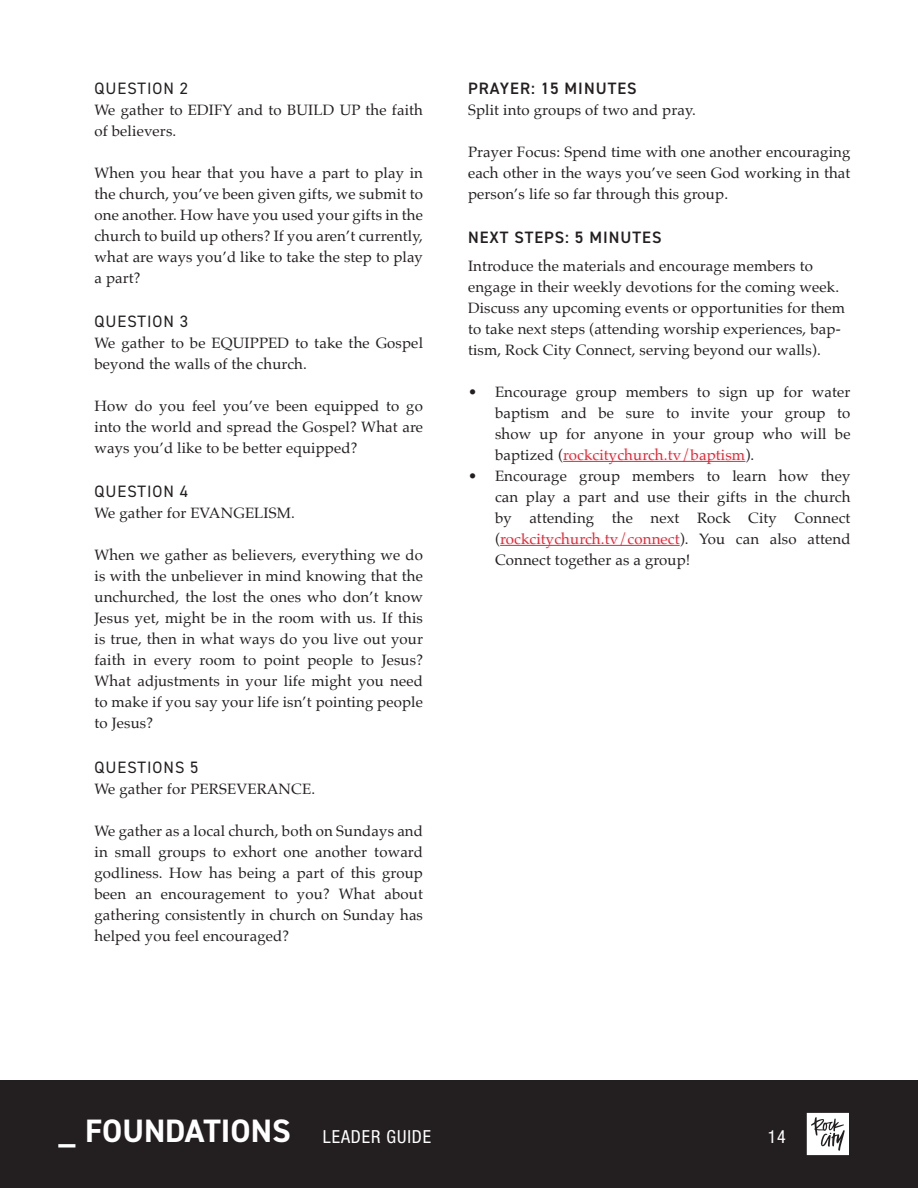
<style>
.page{position:relative;width:918px;height:1188px;background:#fff}
.page>*{position:absolute;margin:0;border:0;box-sizing:border-box;transform-origin:0 0}
.t1{font:700 32.55px "DIN2014";color:#fff}
.t2{font:condensed 18px "Helvetica Neue";color:#fff}
.Questions{font:16.5px "DIN2014";letter-spacing:.06em;color:#231f20}
.Timed_Sections{font:600 16.5px "DIN2014";letter-spacing:.06em;color:#231f20}
.Question_Copy{font:15px/21px "Palatino";letter-spacing:.01em;color:#231f20;text-align:justify}
.Timed_Sections-2{font:15px/21px "Palatino";letter-spacing:.01em;color:#231f20}
.s1{color:#ea2232}
.s2{font-family:"Helvetica Neue";font-weight:400;font-stretch:condensed;font-size:18px}
</style>
<div class="page">
<div style="left:0;top:1080px;width:918px;height:108px;background:#231f20"></div>
<svg style="left:807px;top:1113px;width:42px;height:42px"></svg>
<hr style="left:563px;top:461px;width:182px;height:1px;background:#ea2232">
<hr style="left:500px;top:545px;width:180px;height:1px;background:#ea2232">
<p class="Questions" style="left:95px;top:78px;width:95px">QUESTION 2</p>
<p class="Question_Copy" style="left:94px;top:99px;width:330px">We gather to EDIFY and to BUILD UP the faith of believers.</p>
<p class="Question_Copy" style="left:94px;top:162px;width:330px">When you hear that you have a part to play in the church, you’ve been given gifts, we submit to one another. How have you used your gifts in the church to build up others? If you aren’t currently, what are ways you’d like to take the step to play a part?</p>
<p class="Questions" style="left:95px;top:311px;width:95px">QUESTION 3</p>
<p class="Question_Copy" style="left:94px;top:332px;width:330px">We gather to be EQUIPPED to take the Gospel beyond the walls of the church.</p>
<p class="Question_Copy" style="left:94px;top:395px;width:330px">How do you feel you’ve been equipped to go into the world and spread the Gospel? What are ways you’d like to be better equipped?</p>
<p class="Questions" style="left:95px;top:481px;width:95px">QUESTION 4</p>
<p class="Question_Copy" style="left:94px;top:503px;width:202px">We gather for EVANGELISM.</p>
<p class="Question_Copy" style="left:94px;top:545px;width:330px">When we gather as believers, everything we do is with the unbeliever in mind knowing that the unchurched, the lost the ones who don’t know Jesus yet, might be in the room with us. If this is true, then in what ways do you live out your faith in every room to point people to Jesus?<br>What adjustments in your life might you need to make if you say your life isn’t pointing people to Jesus?</p>
<p class="Questions" style="left:95px;top:757px;width:105px">QUESTIONS 5</p>
<p class="Question_Copy" style="left:94px;top:778px;width:222px">We gather for PERSEVERANCE.</p>
<p class="Question_Copy" style="left:94px;top:820px;width:330px">We gather as a local church, both on Sundays and in small groups to exhort one another toward godliness. How has being a part of this group been an encouragement to you? What about gathering consistently in church on Sunday has helped you feel encouraged?</p>
<p class="Timed_Sections" style="left:468px;top:77px;width:170px">PRAYER: 15 MINUTES</p>
<p class="Question_Copy" style="left:468px;top:99px;width:229px">Split into groups of two and pray.</p>
<p class="Question_Copy" style="left:468px;top:141px;width:384px">Prayer Focus: Spend time with one another encouraging each other in the ways you’ve seen God working in that person’s life so far through this group.</p>
<p class="Timed_Sections" style="left:468px;top:226px;width:195px">NEXT STEPS: 5 MINUTES</p>
<p class="Timed_Sections-2" style="left:468px;top:255px;width:379px">Introduce the materials and encourage members to engage in their weekly devotions for the coming week.<br>Discuss any upcoming events or opportunities for them to take next steps (attending worship experiences, bap&shy;tism, Rock City Connect, serving beyond our walls).</p>
<p class="Question_Copy" style="left:495px;top:381px;width:357px;text-indent:-27px">• Encourage group members to sign up for water baptism and be sure to invite your group to show up for anyone in your group who will be baptized (<span class="s1">rockcitychurch.tv/baptism</span>).</p>
<p class="Question_Copy" style="left:495px;top:465px;width:357px;text-indent:-27px">• Encourage group members to learn how they can play a part and use their gifts in the church by attending the next Rock City Connect (<span class="s1">rockcitychurch.tv/connect</span>). You can also attend Connect together as a group!</p>
<h1 class="t1" style="left:58px;top:1109px;width:374px">_ FOUNDATIONS <span class="s2">LEADER GUIDE</span></h1>
<p class="t2" style="left:768px;top:1126px;width:20px">14</p>
</div>
